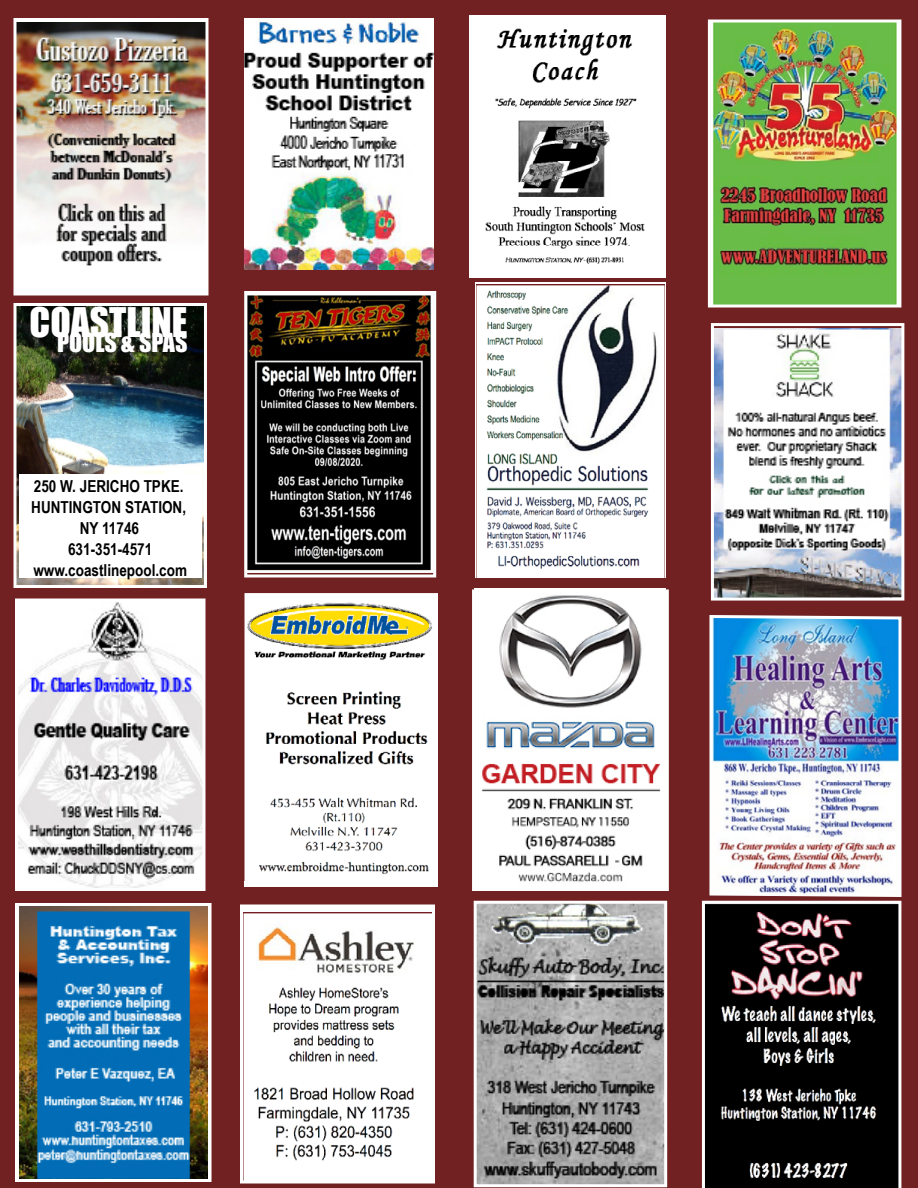
<style>
.page{position:relative;width:918px;height:1188px;background:#712121}
.page>*{position:absolute;margin:0;border:0;box-sizing:border-box;transform-origin:0 0}
.t1{font:37.5px "Impact";color:#fff}
.t2{font:24px "Impact";color:#fff}
.t3{font:700 16.5px/21px "Arial Narrow";color:#000;text-align:center}
</style>
<div class="page">
<img style="left:20px;top:907px;width:187px;height:271px">
<div style="left:15px;top:903px;width:197px;height:279px;border:3px solid #fff"></div>
<img style="left:18px;top:22px;width:186px;height:270px">
<div style="left:14px;top:18px;width:194px;height:278px;border:3px solid #fff"></div>
<img style="left:18px;top:307px;width:185px;height:277px">
<div style="left:14px;top:303px;width:193px;height:285px;border:3px solid #fff"></div>
<img style="left:709px;top:615px;width:193px;height:282px">
<div style="left:20px;top:474px;width:182px;height:104px;background:#fff"></div>
<img style="left:19px;top:602px;width:183px;height:285px">
<div style="left:15px;top:598px;width:191px;height:293px;border:3px solid #fff"></div>
<img style="left:244px;top:913px;width:187px;height:267px">
<div style="left:240px;top:904px;width:195px;height:280px;border:3px solid #fff"></div>
<svg style="left:475px;top:282px;width:191px;height:296px;background:#e7dada"></svg>
<img style="left:477px;top:284px;width:187px;height:294px">
<img style="left:715px;top:328px;width:185px;height:269px">
<div style="left:711px;top:323px;width:193px;height:278px;border:3px solid #fff"></div>
<img style="left:244px;top:18px;width:189px;height:251px">
<img style="left:712px;top:24px;width:185px;height:280px">
<div style="left:708px;top:20px;width:193px;height:288px;border:3px solid #fff"></div>
<div style="left:244px;top:593px;width:194px;height:294px;background:#fff"></div>
<img style="left:245px;top:593px;width:193px;height:282px">
<img style="left:478px;top:905px;width:185px;height:278px">
<div style="left:474px;top:901px;width:193px;height:286px;border:3px solid #fff"></div>
<img style="left:476px;top:594px;width:189px;height:293px">
<div style="left:472px;top:590px;width:197px;height:301px;border:3px solid #fff"></div>
<img style="left:248px;top:295px;width:184px;height:277px">
<div style="left:244px;top:291px;width:192px;height:287px;border:3px solid #fff"></div>
<img style="left:469px;top:15px;width:197px;height:263px">
<svg style="left:702px;top:901px;width:199px;height:287px;background:#2a2728"></svg>
<h1 class="t1" style="left:30px;top:293px;width:159px">COASTLINE</h1>
<h2 class="t2" style="left:57px;top:324px;width:132px">POOLS &amp; SPAS</h2>
<p class="t3" style="left:31px;top:475px;width:157px">250 W. JERICHO TPKE.<br>HUNTINGTON STATION,<br>NY 11746<br>631-351-4571 www.coastlinepool.com</p>
</div>
